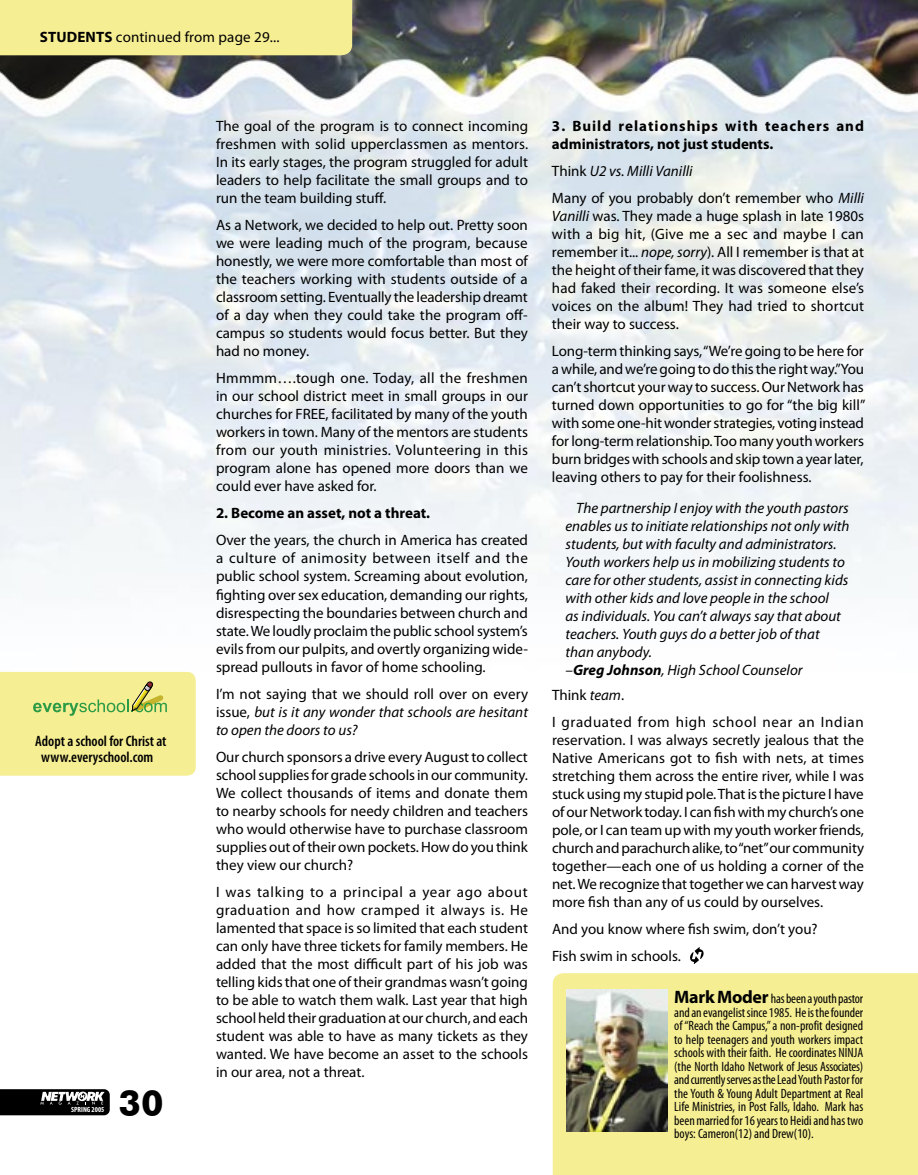
<style>
.page{position:relative;width:918px;height:1175px;background:#fff}
.page>*{position:absolute;margin:0;border:0;box-sizing:border-box;transform-origin:0 0}
.t1{font:700 36px "Futura BT";color:#000}
.t2{font:15px/18px "Myriad Pro";color:#000;text-align:justify}
.t3{font:italic 15px/18px "Myriad Pro";color:#000;text-align:justify}
.t4{font:700 15px/18px "Myriad Pro";letter-spacing:.06em;color:#000}
.t5{font:15px/27px "Myriad Pro";letter-spacing:.045em;color:#000}
.t6{font:600 condensed 15px/16.5px "Myriad Pro";color:#000;text-align:center}
.t7{font:700 15px "Myriad Pro";color:#000}
.t8{font:condensed 13.5px/13.5px "Myriad Pro";color:#000;text-align:justify}
.t9{font:700 condensed 7.5px "Myriad Pro";color:#fff}
.s1{font-weight:700}
.s2{font-style:normal}
.s3{font-style:italic}
.s4{font-weight:700;font-stretch:normal;font-size:18px}
</style>
<div class="page">
<img style="left:0;top:0;width:918px;height:1174px">
<svg style="left:690px;top:947px;width:14px;height:17px"></svg>
<div style="left:553px;top:973px;width:365px;height:201px;background:#f6ee93"></div>
<img style="left:566px;top:989px;width:102px;height:142px">
<div style="left:0;top:672px;width:196px;height:103px;background:#f6ee93"></div>
<svg style="left:0;top:1089px;width:110px;height:26px;background:#292929"></svg>
<div style="left:0;top:0;width:352px;height:55px;background:#f6ee93"></div>
<p class="t2" style="left:40px;top:28px;width:241px"><span class="s1">STUDENTS</span> continued from page 29...</p>
<p class="t6" style="left:35px;top:732px;width:133px">Adopt a school for Christ at www.everyschool.com</p>
<p class="t9" style="left:71px;top:1105px;width:35px">SPRING 2005</p>
<h1 class="t1" style="left:118px;top:1081px;width:46px">30</h1>
<p class="t2" style="left:216px;top:118px;width:314px">The goal of the program is to connect incoming freshmen with solid upperclassmen as mentors.<br>In its early stages, the program struggled for adult leaders to help facilitate the small groups and to run the team building stuff.</p>
<p class="t2" style="left:216px;top:217px;width:313px">As a Network, we decided to help out. Pretty soon we were leading much of the program, because honestly, we were more comfortable than most of the teachers working with students outside of a classroom setting. Eventually the leadership dreamt of a day when they could take the program off&shy;campus so students would focus better. But they had no money.</p>
<p class="t2" style="left:216px;top:370px;width:314px">Hmmmm….tough one. Today, all the freshmen in our school district meet in small groups in our churches for FREE, facilitated by many of the youth workers in town. Many of the mentors are students from our youth ministries. Volunteering in this program alone has opened more doors than we could ever have asked for.</p>
<p class="t7" style="left:216px;top:505px;width:216px">2. Become an asset, not a threat.</p>
<p class="t2" style="left:216px;top:532px;width:314px">Over the years, the church in America has created a culture of animosity between itself and the public school system. Screaming about evolution, fighting over sex education, demanding our rights, disrespecting the boundaries between church and state. We loudly proclaim the public school system’s evils from our pulpits, and overtly organizing wide&shy;spread pullouts in favor of home schooling.</p>
<p class="t3" style="left:216px;top:685px;width:314px"><span class="s2">I’m not saying that we should roll over on every issue,</span> but is it any wonder that schools are hesitant to open the doors to us?</p>
<p class="t2" style="left:216px;top:748px;width:314px">Our church sponsors a drive every August to collect school supplies for grade schools in our community.<br>We collect thousands of items and donate them to nearby schools for needy children and teachers who would otherwise have to purchase classroom supplies out of their own pockets. How do you think they view our church?</p>
<p class="t2" style="left:216px;top:883px;width:314px">I was talking to a principal a year ago about graduation and how cramped it always is. He lamented that space is so limited that each student can only have three tickets for family members. He added that the most difficult part of his job was telling kids that one of their grandmas wasn’t going to be able to watch them walk. Last year that high school held their graduation at our church, and each student was able to have as many tickets as they wanted. We have become an asset to the schools in our area, not a threat.</p>
<p class="t4" style="left:552px;top:117px;width:314px">3. Build relationships with teachers and administrators, not just students.</p>
<p class="t2" style="left:552px;top:158px;width:313px;line-height:27px">Think <span class="s3">U2 vs. Milli Vanilli<br></span>Many of you probably don’t remember who <span class="s3">Milli</span></p>
<p class="t2" style="left:552px;top:208px;width:314px"><span class="s3">Vanilli</span> was. They made a huge splash in late 1980s with a big hit, (Give me a sec and maybe I can remember it... <span class="s3">nope, sorry</span>). All I remember is that at the height of their fame, it was discovered that they had faked their recording. It was someone else’s voices on the album! They had tried to shortcut their way to success.</p>
<p class="t2" style="left:552px;top:343px;width:315px">Long-term thinking says, “We’re going to be here for a while, and we’re going to do this the right way.” You can’t shortcut your way to success. Our Network has turned down opportunities to go for “the big kill” with some one-hit wonder strategies, voting instead for long-term relationship. Too many youth workers burn bridges with schools and skip town a year later, leaving others to pay for their foolishness.</p>
<p class="t3" style="left:565px;top:499px;width:286px;text-align:left;text-indent:11px">The partnership I enjoy with the youth pastors enables us to initiate relationships not only with students, but with faculty and administrators.<br>Youth workers help us in mobilizing students to care for other students, assist in connecting kids with other kids and love people in the school<br>as individuals. You can’t always say that about teachers. Youth guys do a better job of that than anybody.<br>–<span class="s1">Greg Johnson</span>, High School Counselor</p>
<p class="t5" style="left:552px;top:681px;width:313px">Think <span class="s3">team</span>.<br>I graduated from high school near an Indian</p>
<p class="t2" style="left:552px;top:731px;width:314px">reservation. I was always secretly jealous that the Native Americans got to fish with nets, at times stretching them across the entire river, while I was stuck using my stupid pole. That is the picture I have of our Network today. I can fish with my church’s one pole, or I can team up with my youth worker friends, church and parachurch alike, to “net” our community together—each one of us holding a corner of the net. We recognize that together we can harvest way more fish than any of us could by ourselves.</p>
<p class="t2" style="left:552px;top:915px;width:267px;line-height:27px">And you know where fish swim, don’t you?<br>Fish swim in schools.</p>
<p class="t8" style="left:674px;top:992px;width:191px"><span class="s4">Mark Moder</span> has been a youth pastor and an evangelist since 1985. He is the founder of “Reach the Campus,” a non-profit designed to help teenagers and youth workers impact schools with their faith. He coordinates NINJA (the North Idaho Network of Jesus Associates) and currently serves as the Lead Youth Pastor for the Youth &amp; Young Adult Department at Real Life Ministries, in Post Falls, Idaho. Mark has been married for 16 years to Heidi and has two boys: Cameron(12) and Drew(10).</p>
</div>
